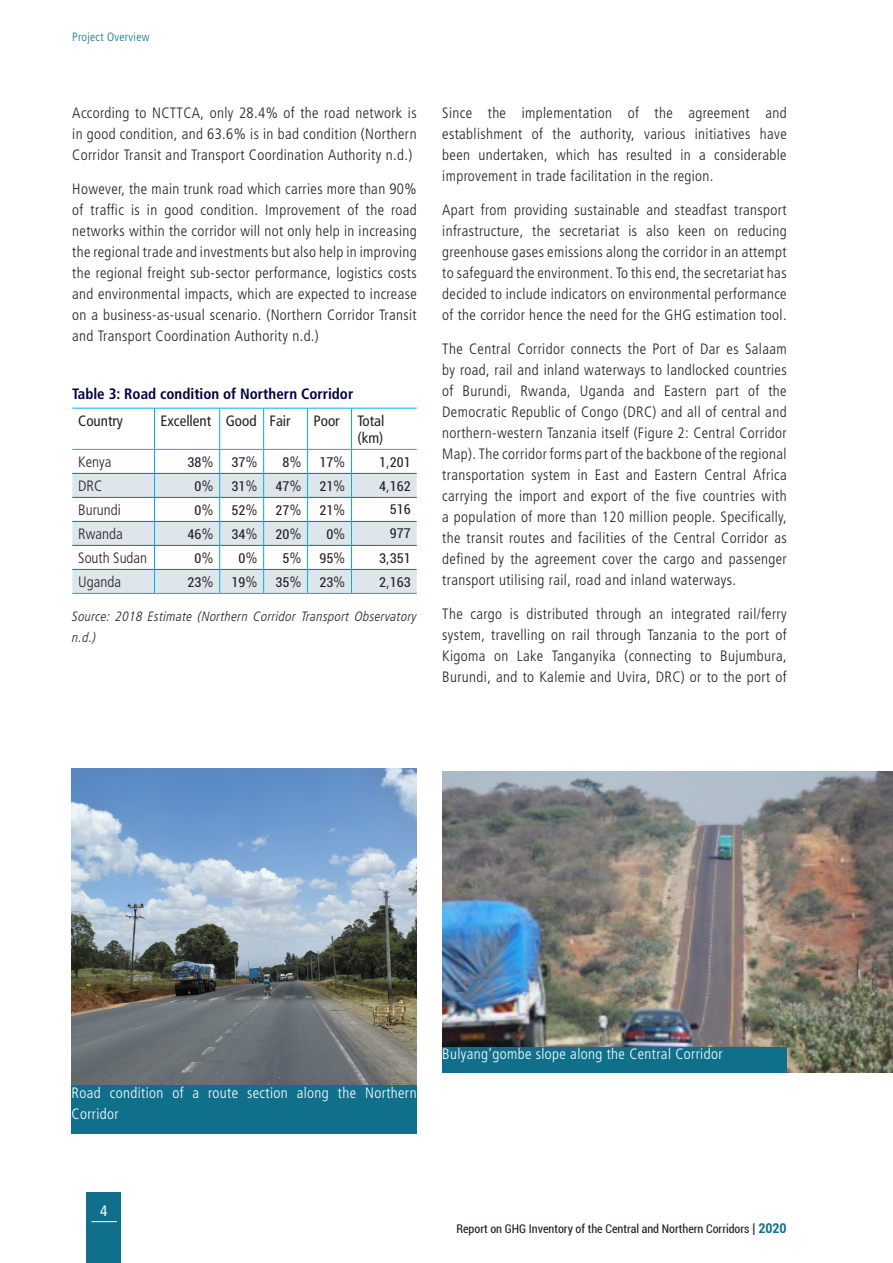
<style>
.page{position:relative;width:893px;height:1263px;background:#fff}
.page>*{position:absolute;margin:0;border:0;box-sizing:border-box;transform-origin:0 0}
.Body{font:15px/21px "Frutiger LT 47 Lt Cn";letter-spacing:.025em;color:#231f20;text-align:justify}
.Body-2{font:15px/21px "Frutiger LT 47 Lt Cn";letter-spacing:.025em;color:#fff}
.Table_Caption{font:15px "Frutiger LT 67 Bd Cn";color:#02003e}
.t1{font:15px/17.2px "Frutiger LT 57 Cn";color:#231f20}
.Body-3{font:15px "Frutiger LT 47 Lt Cn";color:#231f20}
.t2{font:15px "Frutiger LT 57 Cn";color:#fff}
.t3{font:condensed 13.5px "Roboto";color:#231f20}
.Sources{font:13.5px/21px "Frutiger LT 48 Lt Cn It";letter-spacing:.025em;color:#231f20}
.t4{font:condensed 12px "Roboto";color:#231f20}
.t5{font:12px "Frutiger LT 47 Lt Cn";letter-spacing:.025em;color:#10708c}
.s1{font-family:"Frutiger LT 47 Lt Cn";font-stretch:normal;font-size:15px}
.s2{font-size:13.5px}
.s3{font-weight:700;font-size:13.5px;color:#10708c}
</style>
<div class="page">
<div style="left:86px;top:1192px;width:35px;height:71px;background:#10708c"></div>
<svg style="left:91px;top:1221px;width:26px;height:1px"></svg>
<svg style="left:72px;top:450px;width:345px;height:143px"></svg>
<hr style="left:72px;top:593px;width:82px;height:1px;background:#00aeef">
<hr style="left:154px;top:593px;width:66px;height:1px;background:#00aeef">
<hr style="left:220px;top:593px;width:44px;height:1px;background:#00aeef">
<hr style="left:264px;top:593px;width:44px;height:1px;background:#00aeef">
<hr style="left:308px;top:593px;width:43px;height:1px;background:#00aeef">
<hr style="left:351px;top:593px;width:66px;height:1px;background:#00aeef">
<hr style="left:72px;top:408px;width:82px;height:1px;background:#00aeef">
<hr style="left:154px;top:408px;width:66px;height:1px;background:#00aeef">
<hr style="left:154px;top:408px;width:1px;height:41px;background:#00aeef">
<hr style="left:220px;top:408px;width:44px;height:1px;background:#00aeef">
<hr style="left:219px;top:408px;width:1px;height:41px;background:#00aeef">
<hr style="left:264px;top:408px;width:44px;height:1px;background:#00aeef">
<hr style="left:263px;top:408px;width:1px;height:41px;background:#00aeef">
<hr style="left:308px;top:408px;width:43px;height:1px;background:#00aeef">
<hr style="left:307px;top:408px;width:1px;height:41px;background:#00aeef">
<hr style="left:351px;top:408px;width:66px;height:1px;background:#00aeef">
<hr style="left:351px;top:408px;width:1px;height:41px;background:#00aeef">
<hr style="left:72px;top:449px;width:82px;height:1px;background:#00aeef">
<hr style="left:154px;top:449px;width:66px;height:1px;background:#00aeef">
<hr style="left:220px;top:449px;width:44px;height:1px;background:#00aeef">
<hr style="left:264px;top:449px;width:44px;height:1px;background:#00aeef">
<hr style="left:308px;top:449px;width:43px;height:1px;background:#00aeef">
<hr style="left:351px;top:449px;width:66px;height:1px;background:#00aeef">
<img style="left:72px;top:769px;width:345px;height:316px">
<div style="left:72px;top:1085px;width:345px;height:49px;background:#10708c"></div>
<img style="left:442px;top:771px;width:451px;height:301px">
<div style="left:442px;top:1046px;width:345px;height:26px;background:#10708c"></div>
<p class="t5" style="left:72px;top:31px;width:79px">Project Overview</p>
<p class="Body" style="left:72px;top:103px;width:346px">According to NCTTCA, only 28.4% of the road network is in good condition, and 63.6% is in bad condition (Northern Corridor Transit and Transport Coordination Authority n.d.)</p>
<p class="Body" style="left:72px;top:179px;width:346px">However, the main trunk road which carries more than 90% of traffic is in good condition. Improvement of the road networks within the corridor will not only help in increasing the regional trade and investments but also help in improving the regional freight sub-sector performance, logistics costs and environmental impacts, which are expected to increase on a business-as-usual scenario. (Northern Corridor Transit and Transport Coordination Authority n.d.)</p>
<p class="Table_Caption" style="left:72px;top:385px;width:283px">Table 3: Road condition of Northern Corridor</p>
<p class="t1" style="left:78px;top:412px;width:46px">Country</p>
<p class="t1" style="left:160px;top:412px;width:52px">Excellent</p>
<p class="t1" style="left:226px;top:412px;width:32px">Good</p>
<p class="t1" style="left:270px;top:412px;width:23px">Fair</p>
<p class="t1" style="left:314px;top:412px;width:28px">Poor</p>
<p class="t1" style="left:357px;top:412px;width:28px">Total (km)</p>
<p class="Body" style="left:78px;top:452px;width:35px">Kenya</p>
<p class="t3" style="left:188px;top:453px;width:28px">38<span class="s1">%</span></p>
<p class="t3" style="left:231px;top:453px;width:28px">37<span class="s1">%</span></p>
<p class="t3" style="left:282px;top:453px;width:21px">8<span class="s1">%</span></p>
<p class="t3" style="left:319px;top:453px;width:28px">17<span class="s1">%</span></p>
<p class="t3" style="left:379px;top:453px;width:33px">1<span class="s1">,</span>201</p>
<p class="Body" style="left:78px;top:476px;width:25px">DRC</p>
<p class="t3" style="left:194px;top:477px;width:21px">0<span class="s1">%</span></p>
<p class="t3" style="left:231px;top:477px;width:28px">31<span class="s1">%</span></p>
<p class="t3" style="left:275px;top:477px;width:28px">47<span class="s1">%</span></p>
<p class="t3" style="left:319px;top:477px;width:28px">21<span class="s1">%</span></p>
<p class="t3" style="left:379px;top:477px;width:33px">4<span class="s1">,</span>162</p>
<p class="Body-3" style="left:78px;top:502px;width:44px">Burundi</p>
<p class="t3" style="left:194px;top:501px;width:21px">0<span class="s1">%</span></p>
<p class="t3" style="left:231px;top:501px;width:28px">52<span class="s1">%</span></p>
<p class="t3" style="left:275px;top:501px;width:28px">27<span class="s1">%</span></p>
<p class="t3" style="left:319px;top:501px;width:28px">21<span class="s1">%</span></p>
<p class="t3" style="left:390px;top:499px;width:22px">516</p>
<p class="Body" style="left:78px;top:524px;width:46px">Rwanda</p>
<p class="t3" style="left:188px;top:525px;width:28px">46<span class="s1">%</span></p>
<p class="t3" style="left:231px;top:525px;width:28px">34<span class="s1">%</span></p>
<p class="t3" style="left:275px;top:525px;width:28px">20<span class="s1">%</span></p>
<p class="t3" style="left:326px;top:525px;width:21px">0<span class="s1">%</span></p>
<p class="t3" style="left:390px;top:523px;width:22px">977</p>
<p class="Body-3" style="left:78px;top:550px;width:70px">South Sudan</p>
<p class="t3" style="left:194px;top:549px;width:21px">0<span class="s1">%</span></p>
<p class="t3" style="left:238px;top:549px;width:21px">0<span class="s1">%</span></p>
<p class="t3" style="left:282px;top:549px;width:21px">5<span class="s1">%</span></p>
<p class="t3" style="left:319px;top:549px;width:28px">95<span class="s1">%</span></p>
<p class="t3" style="left:379px;top:549px;width:33px">3<span class="s1">,</span>351</p>
<p class="Body" style="left:78px;top:572px;width:44px">Uganda</p>
<p class="t3" style="left:188px;top:573px;width:28px">23<span class="s1">%</span></p>
<p class="t3" style="left:231px;top:573px;width:28px">19<span class="s1">%</span></p>
<p class="t3" style="left:275px;top:573px;width:28px">35<span class="s1">%</span></p>
<p class="t3" style="left:319px;top:573px;width:28px">23<span class="s1">%</span></p>
<p class="t3" style="left:379px;top:573px;width:33px">2<span class="s1">,</span>163</p>
<p class="Sources" style="left:72px;top:606px;width:346px">Source: 2018 Estimate (Northern Corridor Transport Observatory n.d.)</p>
<p class="Body" style="left:442px;top:103px;width:346px">Since the implementation of the agreement and establishment of the authority, various initiatives have been undertaken, which has resulted in a considerable improvement in trade facilitation in the region.</p>
<p class="Body" style="left:442px;top:200px;width:346px">Apart from providing sustainable and steadfast transport infrastructure, the secretariat is also keen on reducing greenhouse gases emissions along the corridor in an attempt to safeguard the environment. To this end, the secretariat has decided to include indicators on environmental performance of the corridor hence the need for the GHG estimation tool.</p>
<p class="Body" style="left:442px;top:338px;width:346px">The Central Corridor connects the Port of Dar es Salaam by road, rail and inland waterways to landlocked countries of Burundi, Rwanda, Uganda and Eastern part of the Democratic Republic of Congo (DRC) and all of central and northern-western Tanzania itself (Figure 2: Central Corridor Map). The corridor forms part of the backbone of the regional transportation system in East and Eastern Central Africa carrying the import and export of the five countries with a population of more than 120 million people. Specifically, the transit routes and facilities of the Central Corridor as defined by the agreement cover the cargo and passenger transport utilising rail, road and inland waterways.</p>
<p class="Body" style="left:442px;top:603px;width:346px">The cargo is distributed through an integrated rail/ferry system, travelling on rail through Tanzania to the port of Kigoma on Lake Tanganyika (connecting to Bujumbura, Burundi, and to Kalemie and Uvira, DRC) or to the port of</p>
<p class="Body-2" style="left:72px;top:1082px;width:347px">Road condition of a route section along the Northern<br>Corridor</p>
<p class="Body-2" style="left:442px;top:1043px;width:282px">Bulyang’gombe slope along the Central Corridor</p>
<p class="t2" style="left:100px;top:1202px;width:9px">4</p>
<p class="t4" style="left:456px;top:1220px;width:332px">Report on GHG Inventory of the Central and Northern Corridors <span class="s2">|</span> <span class="s3">2020</span></p>
</div>
